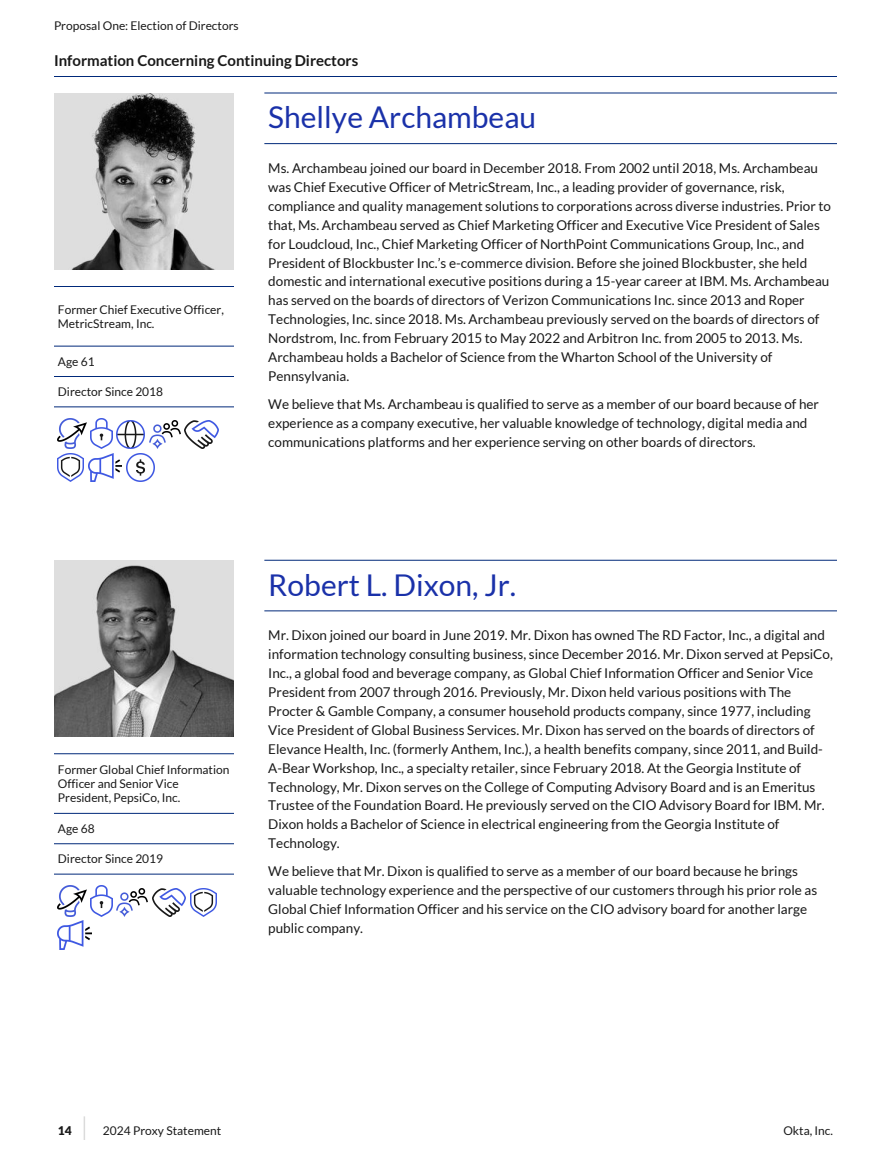
<style>
.page{position:relative;width:891px;height:1161px;background:#fff}
.page>*{position:absolute;margin:0;border:0;box-sizing:border-box;transform-origin:0 0}
.t1{font:30px "Lato";color:#1a31a9}
.t2{font:700 15px "Lato";color:#191919}
.t3{font:13.5px/18.9px "Lato";color:#191919}
.t4{font:12px/14.4px "Lato";color:#191919}
.t5{font:700 12px "Lato Black";color:#191919}
</style>
<div class="page">
<hr style="left:54px;top:76px;width:783px;height:1px;background:#00297a">
<img style="left:54px;top:93px;width:180px;height:177px">
<img style="left:58px;top:419px;width:28px;height:30px">
<img style="left:91px;top:419px;width:21px;height:30px">
<img style="left:117px;top:421px;width:28px;height:28px">
<img style="left:149px;top:421px;width:31px;height:28px">
<img style="left:185px;top:421px;width:34px;height:28px">
<img style="left:58px;top:454px;width:25px;height:28px">
<img style="left:88px;top:454px;width:34px;height:28px">
<img style="left:126px;top:454px;width:28px;height:28px">
<hr style="left:264px;top:93px;width:573px;height:1px;background:#00297a">
<hr style="left:264px;top:143px;width:573px;height:1px;background:#00297a">
<hr style="left:54px;top:286px;width:180px;height:1px;background:#00297a">
<hr style="left:54px;top:346px;width:180px;height:1px;background:#00297a">
<hr style="left:54px;top:376px;width:180px;height:1px;background:#00297a">
<hr style="left:54px;top:406px;width:180px;height:1px;background:#00297a">
<img style="left:54px;top:560px;width:180px;height:177px">
<img style="left:58px;top:886px;width:28px;height:30px">
<img style="left:91px;top:886px;width:21px;height:30px">
<img style="left:117px;top:888px;width:31px;height:28px">
<img style="left:152px;top:888px;width:34px;height:28px">
<img style="left:191px;top:888px;width:25px;height:28px">
<img style="left:58px;top:921px;width:34px;height:28px">
<hr style="left:264px;top:560px;width:573px;height:1px;background:#00297a">
<hr style="left:264px;top:610px;width:573px;height:1px;background:#00297a">
<hr style="left:54px;top:753px;width:180px;height:1px;background:#00297a">
<hr style="left:54px;top:813px;width:180px;height:1px;background:#00297a">
<hr style="left:54px;top:843px;width:180px;height:1px;background:#00297a">
<hr style="left:54px;top:874px;width:180px;height:1px;background:#00297a">
<svg style="left:84px;top:1116px;width:1px;height:24px"></svg>
<p class="t4" style="left:54px;top:18px;width:186px">Proposal One: Election of Directors</p>
<p class="t2" style="left:54px;top:51px;width:306px">Information Concerning Continuing Directors</p>
<h1 class="t1" style="left:268px;top:99px;width:269px">Shellye Archambeau</h1>
<p class="t3" style="left:268px;top:158px;width:564px">Ms. Archambeau joined our board in December 2018. From 2002 until 2018, Ms. Archambeau was Chief Executive Officer of MetricStream, Inc., a leading provider of governance, risk, compliance and quality management solutions to corporations across diverse industries. Prior to that, Ms. Archambeau served as Chief Marketing Officer and Executive Vice President of Sales for Loudcloud, Inc., Chief Marketing Officer of NorthPoint Communications Group, Inc., and President of Blockbuster Inc.’s e-commerce division. Before she joined Blockbuster, she held domestic and international executive positions during a 15-year career at IBM. Ms. Archambeau has served on the boards of directors of Verizon Communications Inc. since 2013 and Roper Technologies, Inc. since 2018. Ms. Archambeau previously served on the boards of directors of Nordstrom, Inc. from February 2015 to May 2022 and Arbitron Inc. from 2005 to 2013. Ms.<br>Archambeau holds a Bachelor of Science from the Wharton School of the University of Pennsylvania.</p>
<p class="t3" style="left:268px;top:394px;width:552px">We believe that Ms. Archambeau is qualified to serve as a member of our board because of her experience as a company executive, her valuable knowledge of technology, digital media and communications platforms and her experience serving on other boards of directors.</p>
<p class="t4" style="left:58px;top:302px;width:167px">Former Chief Executive Officer,<br>MetricStream, Inc.</p>
<p class="t4" style="left:58px;top:354px;width:38px">Age 61</p>
<p class="t4" style="left:58px;top:384px;width:107px">Director Since 2018</p>
<p class="t4" style="left:58px;top:762px;width:173px">Former Global Chief Information<br>Officer and Senior Vice<br>President, PepsiCo, Inc.</p>
<p class="t4" style="left:58px;top:821px;width:38px">Age 68</p>
<p class="t4" style="left:58px;top:852px;width:107px">Director Since 2019</p>
<h1 class="t1" style="left:268px;top:566px;width:249px">Robert L. Dixon, Jr.</h1>
<p class="t3" style="left:268px;top:626px;width:566px">Mr. Dixon joined our board in June 2019. Mr. Dixon has owned The RD Factor, Inc., a digital and information technology consulting business, since December 2016. Mr. Dixon served at PepsiCo, Inc., a global food and beverage company, as Global Chief Information Officer and Senior Vice President from 2007 through 2016. Previously, Mr. Dixon held various positions with The Procter &amp; Gamble Company, a consumer household products company, since 1977, including Vice President of Global Business Services. Mr. Dixon has served on the boards of directors of Elevance Health, Inc. (formerly Anthem, Inc.), a health benefits company, since 2011, and Build-A-Bear Workshop, Inc., a specialty retailer, since February 2018. At the Georgia Institute of Technology, Mr. Dixon serves on the College of Computing Advisory Board and is an Emeritus Trustee of the Foundation Board. He previously served on the CIO Advisory Board for IBM. Mr.<br>Dixon holds a Bachelor of Science in electrical engineering from the Georgia Institute of Technology.</p>
<p class="t3" style="left:268px;top:861px;width:550px">We believe that Mr. Dixon is qualified to serve as a member of our board because he brings valuable technology experience and the perspective of our customers through his prior role as Global Chief Information Officer and his service on the CIO advisory board for another large public company.</p>
<p class="t5" style="left:58px;top:1124px;width:15px">14</p>
<p class="t4" style="left:103px;top:1124px;width:120px">2024 Proxy Statement</p>
<p class="t4" style="left:783px;top:1124px;width:51px">Okta, Inc.</p>
</div>
